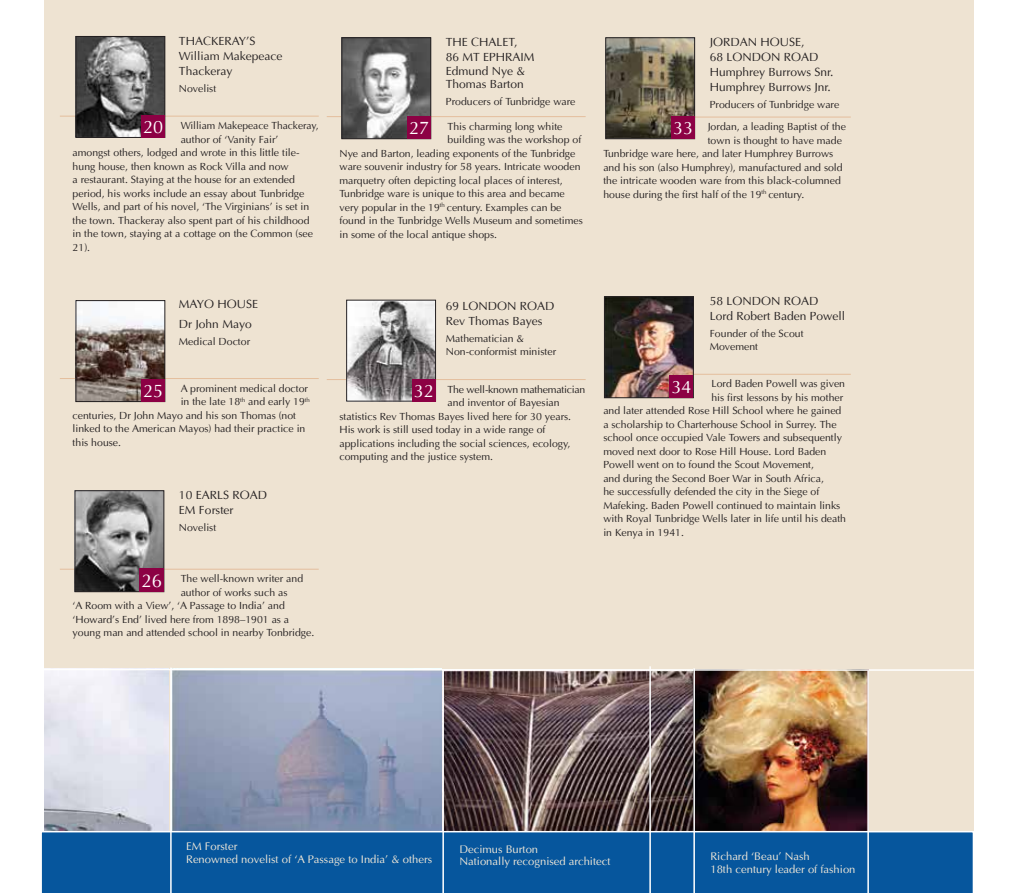
<style>
.page{position:relative;width:1021px;height:893px;background:#fff}
.page>*{position:absolute;margin:0;border:0;box-sizing:border-box;transform-origin:0 0}
.t1{font:18.6px "Ottawa Plain";color:#fff}
.t2{font:18px "Ottawa Plain";color:#fff}
.t3{font:12px/15px "Ottawa Plain";color:#231f20}
.t4{font:11.25px/12.8px "Ottawa Plain";color:#f4ead9}
.t5{font:10.5px/13.5px "Ottawa Plain";color:#231f20}
.t6{font:10.5px "Ottawa Plain";letter-spacing:-.02em;color:#231f20}
</style>
<div class="page">
<div style="left:45px;top:0;width:929px;height:893px;background:#eee3d2"></div>
<hr style="left:60px;top:116px;width:259px;height:1px;background:#e4be9d">
<hr style="left:60px;top:378px;width:259px;height:1px;background:#e4be9d">
<hr style="left:60px;top:569px;width:259px;height:1px;background:#e4be9d">
<hr style="left:327px;top:116px;width:258px;height:1px;background:#e4be9d">
<hr style="left:327px;top:379px;width:258px;height:1px;background:#e4be9d">
<hr style="left:695px;top:117px;width:155px;height:1px;background:#e4be9d">
<hr style="left:693px;top:374px;width:157px;height:1px;background:#e4be9d">
<img style="left:44px;top:672px;width:124px;height:159px">
<img style="left:78px;top:38px;width:85px;height:98px">
<div style="left:76px;top:36px;width:89px;height:102px;border:1px solid #231f20"></div>
<img style="left:78px;top:302px;width:85px;height:98px">
<div style="left:76px;top:300px;width:89px;height:102px;border:1px solid #231f20"></div>
<img style="left:77px;top:492px;width:85px;height:98px">
<div style="left:75px;top:490px;width:89px;height:102px;border:1px solid #231f20"></div>
<img style="left:343px;top:39px;width:86px;height:98px">
<div style="left:341px;top:37px;width:90px;height:102px;border:1px solid #231f20"></div>
<img style="left:348px;top:302px;width:86px;height:97px">
<div style="left:346px;top:300px;width:90px;height:101px;border:1px solid #231f20"></div>
<img style="left:607px;top:39px;width:86px;height:98px">
<div style="left:605px;top:37px;width:90px;height:102px;border:1px solid #231f20"></div>
<img style="left:606px;top:298px;width:85px;height:98px">
<div style="left:604px;top:296px;width:89px;height:102px;border:1px solid #231f20"></div>
<img style="left:172px;top:672px;width:269px;height:159px">
<img style="left:444px;top:672px;width:249px;height:159px">
<img style="left:695px;top:672px;width:172px;height:159px">
<div style="left:41px;top:831px;width:933px;height:62px;background:#06569d"></div>
<hr style="left:649px;top:666px;width:2px;height:227px;background:#fff">
<hr style="left:442px;top:670px;width:2px;height:223px;background:#fff">
<hr style="left:693px;top:668px;width:2px;height:225px;background:#fff">
<hr style="left:170px;top:668px;width:2px;height:225px;background:#fff">
<svg style="left:44px;top:668px;width:930px;height:4px"></svg>
<div style="left:141px;top:379px;width:24px;height:23px;background:#8c0144"></div>
<div style="left:141px;top:115px;width:24px;height:23px;background:#8c0144"></div>
<div style="left:140px;top:569px;width:24px;height:23px;background:#8c0144"></div>
<div style="left:407px;top:116px;width:24px;height:23px;background:#8c0144"></div>
<div style="left:412px;top:379px;width:24px;height:22px;background:#8c0144"></div>
<div style="left:671px;top:116px;width:24px;height:23px;background:#8c0144"></div>
<div style="left:669px;top:375px;width:24px;height:22px;background:#8c0144"></div>
<hr style="left:867px;top:670px;width:1px;height:223px;background:#fff">
<p class="t3" style="left:179px;top:33px;width:105px;text-indent:67px">’S<br>William Makepeace<br>Thackeray</p>
<p class="t5" style="left:179px;top:82px;width:39px">Novelist</p>
<p class="t5" style="left:181px;top:119px;width:139px">William Makepeace Thackeray,</p>
<p class="t5" style="left:181px;top:133px;width:99px">author of ‘Vanity Fair’</p>
<p class="t5" style="left:73px;top:146px;width:228px">amongst others, lodged and wrote in this little tile-</p>
<p class="t5" style="left:73px;top:160px;width:217px">hung house, then known as Rock Villa and now</p>
<p class="t5" style="left:73px;top:173px;width:224px">a restaurant. Staying at the house for an extended</p>
<p class="t5" style="left:73px;top:187px;width:233px">period, his works include an essay about Tunbridge</p>
<p class="t5" style="left:73px;top:200px;width:238px">Wells, and part of his novel, ‘The Virginians’ is set in</p>
<p class="t5" style="left:73px;top:214px;width:238px">the town. Thackeray also spent part of his childhood</p>
<p class="t5" style="left:73px;top:227px;width:242px">in the town, staying at a cottage on the Common (see</p>
<p class="t5" style="left:73px;top:241px;width:19px">21).</p>
<p class="t3" style="left:179px;top:33px;width:9px">THA</p>
<p class="t3" style="left:203px;top:33px;width:16px">CKERAY</p>
<h2 class="t2" style="left:143px;top:117px;width:22px">20</h2>
<p class="t3" style="left:179px;top:295px;width:74px;line-height:19.2px;text-indent:38px">HOUSE<br>Dr John Mayo</p>
<p class="t5" style="left:179px;top:334px;width:73px">Medical Doctor</p>
<p class="t5" style="left:181px;top:381px;width:129px">A prominent medical doctor</p>
<p class="t5" style="left:181px;top:395px;width:131px">in the late 18<sup>th</sup> and early 19<sup>th</sup></p>
<p class="t5" style="left:73px;top:408px;width:225px">centuries, Dr John Mayo and his son Thomas (not</p>
<p class="t5" style="left:73px;top:422px;width:234px">linked to the American Mayos) had their practice in</p>
<p class="t5" style="left:73px;top:435px;width:50px">this house.</p>
<p class="t3" style="left:179px;top:297px;width:20px">MAYO</p>
<h2 class="t2" style="left:143px;top:381px;width:22px">25</h2>
<p class="t3" style="left:179px;top:487px;width:25px">10 EARLS</p>
<p class="t3" style="left:232px;top:487px;width:10px">ROA</p>
<p class="t3" style="left:258px;top:487px;width:11px">D</p>
<p class="t3" style="left:179px;top:502px;width:56px">EM Forster</p>
<p class="t5" style="left:179px;top:520px;width:39px">Novelist</p>
<p class="t5" style="left:181px;top:572px;width:124px">The well-known writer and</p>
<p class="t5" style="left:181px;top:586px;width:108px">author of works such as</p>
<p class="t5" style="left:73px;top:599px;width:214px">‘A Room with a View’, ‘A Passage to I ndia’ and</p>
<p class="t5" style="left:73px;top:613px;width:218px">‘Howard’s End’ lived here from 1898–1901 as a</p>
<p class="t5" style="left:73px;top:626px;width:243px">young man and attended school in nearby Tonbridge.</p>
<h1 class="t1" style="left:142px;top:570px;width:22px">26</h1>
<p class="t3" style="left:446px;top:35px;width:9px">THE</p>
<p class="t3" style="left:471px;top:35px;width:16px">CHALET</p>
<p class="t3" style="left:514px;top:35px;width:5px">,</p>
<p class="t3" style="left:446px;top:50px;width:58px">86 MT EPHRAI</p>
<p class="t3" style="left:446px;top:50px;width:90px;line-height:13.5px;text-indent:78px">M<br>Edmund Nye &amp;<br>Thomas Barton</p>
<p class="t5" style="left:446px;top:95px;width:131px">Producers of Tunbridge ware</p>
<p class="t5" style="left:447px;top:120px;width:116px">This charming long white</p>
<p class="t5" style="left:447px;top:133px;width:135px">building was the workshop of</p>
<p class="t5" style="left:339px;top:147px;width:237px">Nye and Barton, leading exponents of the Tunbridge</p>
<p class="t5" style="left:339px;top:160px;width:242px">ware souvenir industry for 58 years. I ntricate wooden</p>
<p class="t5" style="left:339px;top:174px;width:225px">marquetry often depicting local places of interest,</p>
<p class="t5" style="left:339px;top:187px;width:227px">Tunbridge ware is unique to this area and became</p>
<p class="t5" style="left:339px;top:201px;width:223px">very popular in the 19<sup>th</sup> century. Examples can be</p>
<p class="t5" style="left:339px;top:214px;width:245px">found in the Tunbridge Wells Museum and sometimes</p>
<p class="t5" style="left:339px;top:228px;width:159px">in some of the local antique shops.</p>
<h2 class="t2" style="left:409px;top:118px;width:22px">27</h2>
<p class="t3" style="left:709px;top:35px;width:60px">JORDAN HOUSE</p>
<p class="t3" style="left:801px;top:35px;width:5px">,</p>
<p class="t3" style="left:709px;top:50px;width:26px">68 LON</p>
<p class="t3" style="left:751px;top:50px;width:41px">DON ROA</p>
<p class="t3" style="left:709px;top:50px;width:125px;text-indent:99px">D<br>H umphrey Burrows Snr.<br>H umphrey Burrows Jnr.</p>
<p class="t5" style="left:707px;top:94px;width:140px;line-height:22px">Producers of Tunbridge ware<br>Jordan, a leading Baptist of the</p>
<p class="t5" style="left:603px;top:133px;width:241px;text-indent:104px">town is thought to have made Tunbridge ware here, and later H umphrey Burrows and his son (also H umphrey), manufactured and sold the intricate wooden ware from this black-columned house during the first half of the 19<sup>th</sup> century.</p>
<h2 class="t2" style="left:673px;top:118px;width:22px">33</h2>
<p class="t3" style="left:446px;top:298px;width:26px">69 LON</p>
<p class="t3" style="left:488px;top:298px;width:41px">DON ROA</p>
<p class="t3" style="left:545px;top:298px;width:11px">D</p>
<p class="t3" style="left:446px;top:313px;width:98px">Rev Thomas Bayes</p>
<p class="t5" style="left:446px;top:332px;width:112px;line-height:12.8px">Mathematician &amp;<br>Non-conformist minister</p>
<p class="t6" style="left:447px;top:383px;width:139px">The well-known mathematician</p>
<p class="t5" style="left:447px;top:396px;width:114px">and inventor of Bayesian</p>
<p class="t5" style="left:339px;top:409px;width:233px">statistics Rev Thomas Bayes lived here for 30 years.</p>
<p class="t5" style="left:339px;top:423px;width:208px">H is work is still used today in a wide range of</p>
<p class="t5" style="left:339px;top:436px;width:232px">applications including the social sciences, ecology,</p>
<p class="t5" style="left:339px;top:450px;width:155px">computing and the justice system.</p>
<h2 class="t2" style="left:414px;top:380px;width:22px">32</h2>
<p class="t3" style="left:709px;top:293px;width:137px">58 london Road<br>Lord Robert Baden Powell</p>
<p class="t5" style="left:709px;top:327px;width:95px;line-height:12.8px">Founder of the Scout<br>Movement</p>
<p class="t5" style="left:706px;top:377px;width:140px">Lord Baden Powell was given</p>
<p class="t5" style="left:711px;top:391px;width:133px">his first lessons by his mother</p>
<p class="t5" style="left:603px;top:404px;width:240px">and later attended Rose H ill School where he gained</p>
<p class="t5" style="left:603px;top:418px;width:235px">a scholarship to Charterhouse School in Surrey. The</p>
<p class="t5" style="left:603px;top:431px;width:240px">school once occupied Vale Towers and subsequently</p>
<p class="t5" style="left:603px;top:445px;width:224px">moved next door to Rose H ill House. Lord Baden</p>
<p class="t5" style="left:603px;top:458px;width:212px">Powell went on to found the Scout Movement,</p>
<p class="t5" style="left:603px;top:472px;width:222px">and during the Second Boer War in South Africa,</p>
<p class="t5" style="left:603px;top:485px;width:218px">he successfully defended the city in the Siege of</p>
<p class="t5" style="left:603px;top:499px;width:238px">Mafeking. Baden Powell continued to maintain links</p>
<p class="t5" style="left:603px;top:512px;width:244px">with Royal Tunbridge Wells later in life until his death</p>
<p class="t5" style="left:603px;top:526px;width:82px">in Kenya in 1941.</p>
<h2 class="t2" style="left:671px;top:376px;width:22px">34</h2>
<p class="t4" style="left:186px;top:840px;width:247px">EM Forster<br>Renowned novelist of ‘A Passage to I ndia’ &amp; others</p>
<p class="t4" style="left:459px;top:842px;width:153px">Decimus Burton<br>N ationally recognised architect</p>
<p class="t4" style="left:710px;top:850px;width:147px">Richard ‘Beau’ N ash<br>18th century leader of fashion</p>
</div>
